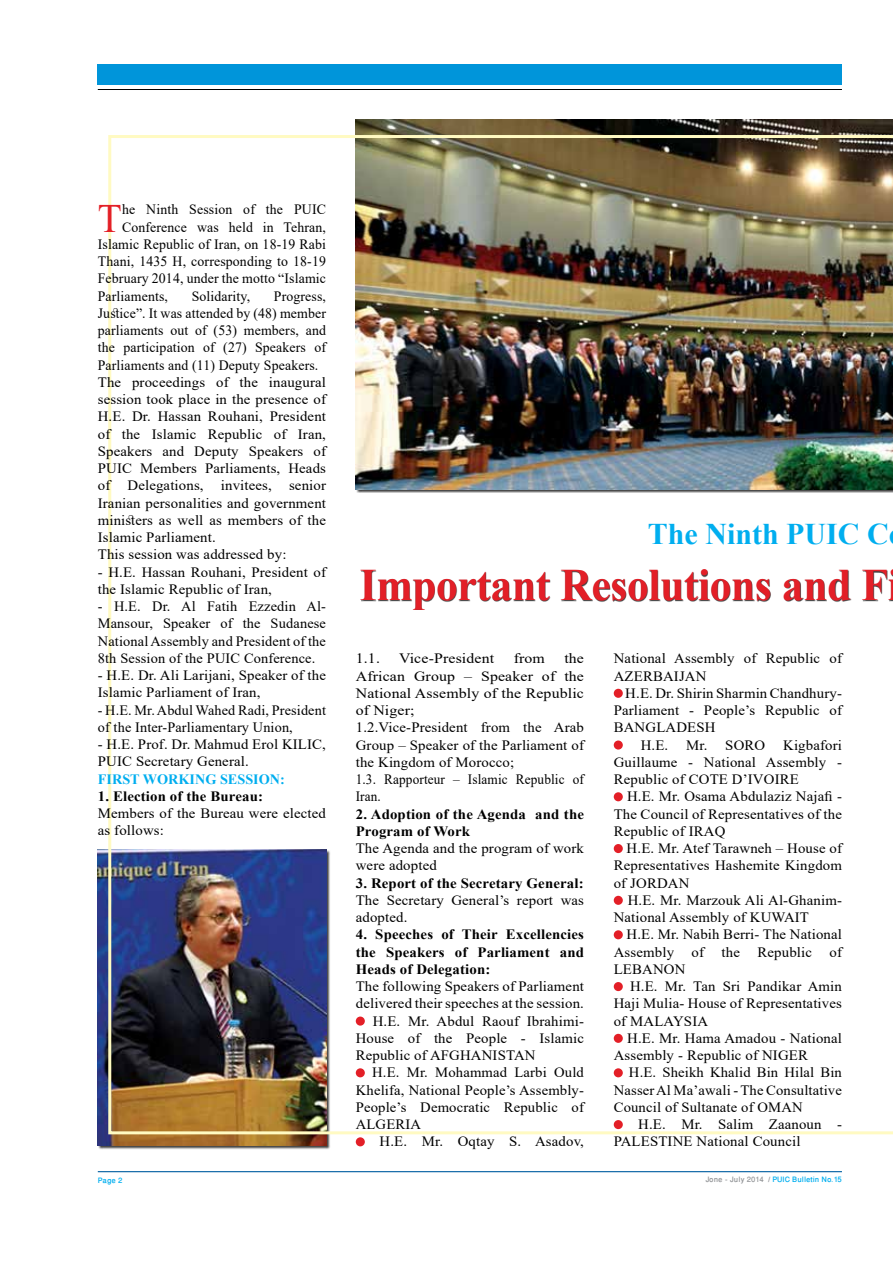
<style>
.page{position:relative;width:893px;height:1263px;background:#fff}
.page>*{position:absolute;margin:0;border:0;box-sizing:border-box;transform-origin:0 0}
.t1{font:700 45px "Times New Roman";letter-spacing:-.01em;color:#e31f27}
.t2{font:40.35px "Times New Roman";color:#e31f27}
.t3{font:700 30px "Times New Roman";color:#00aeef}
.t4{font:14.25px/17.2px "Times New Roman";letter-spacing:.01em;color:#000;scale:1.04 1}
.t5{font:14.25px/17.2px "Times New Roman";letter-spacing:.01em;color:#000}
.t6{font:14.25px/17.2px "Times New Roman";letter-spacing:.01em;color:#000;scale:1.11 1}
.t7{font:700 14.25px/17.2px "Times New Roman";letter-spacing:.01em;color:#000;scale:1.04 1}
.t8{font:700 14.25px "Times New Roman";color:#00aeef}
.t9{font:500 10.5px "Win Soft Pro";color:#00aeef}
.s1{color:#939598}
</style>
<div class="page">
<hr style="left:98px;top:1171px;width:744px;height:1px;background:#005ea1">
<hr style="left:98px;top:89px;width:744px;height:1px;background:#000">
<div style="left:98px;top:64px;width:744px;height:21px;background:#0095da"></div>
<img style="left:356px;top:119px;width:537px;height:16px">
<img style="left:98px;top:850px;width:228px;height:295px">
<img style="left:108px;top:135px;width:785px;height:999px">
<div style="left:361px;top:570px;width:532px;height:40px;background:#000;opacity:.75"></div>
<div style="left:356px;top:1016px;width:9px;height:9px;background:#e31f27;border-radius:50%"></div>
<div style="left:356px;top:1068px;width:9px;height:9px;background:#e31f27;border-radius:50%"></div>
<div style="left:356px;top:1137px;width:9px;height:9px;background:#e31f27;border-radius:50%"></div>
<div style="left:614px;top:689px;width:9px;height:9px;background:#e31f27;border-radius:50%"></div>
<div style="left:614px;top:740px;width:9px;height:9px;background:#e31f27;border-radius:50%"></div>
<div style="left:614px;top:792px;width:9px;height:9px;background:#e31f27;border-radius:50%"></div>
<div style="left:614px;top:844px;width:9px;height:9px;background:#e31f27;border-radius:50%"></div>
<div style="left:614px;top:896px;width:9px;height:9px;background:#e31f27;border-radius:50%"></div>
<div style="left:614px;top:930px;width:9px;height:9px;background:#e31f27;border-radius:50%"></div>
<div style="left:614px;top:982px;width:9px;height:9px;background:#e31f27;border-radius:50%"></div>
<div style="left:614px;top:1034px;width:9px;height:9px;background:#e31f27;border-radius:50%"></div>
<div style="left:614px;top:1068px;width:9px;height:9px;background:#e31f27;border-radius:50%"></div>
<div style="left:614px;top:1120px;width:9px;height:9px;background:#e31f27;border-radius:50%"></div>
<h2 class="t2" style="left:98px;top:190px;width:25px">T</h2>
<p class="t5" style="left:122px;top:200px;width:205px">he Ninth Session of the PUIC</p>
<p class="t5" style="left:122px;top:218px;width:205px">Conference was held in Tehran,</p>
<p class="t5" style="left:98px;top:235px;width:230px">Islamic Republic of Iran, on 18-19 Rabi</p>
<p class="t5" style="left:98px;top:252px;width:230px">Thani, 1435 H, corresponding to 18-19</p>
<p class="t5" style="left:98px;top:269px;width:230px">February 2014, under the motto “Islamic</p>
<p class="t5" style="left:98px;top:287px;width:72px">Parliaments,</p>
<p class="t5" style="left:192px;top:287px;width:60px">Solidarity,</p>
<p class="t5" style="left:98px;top:287px;width:230px;text-indent:176px">Progress,<br>Justice”. It was attended by (48) member parliaments out of (53) members, and the participation of (27) Speakers of<br>Parliaments and (11) Deputy Speakers.<br>The proceedings of the inaugural session took place in the presence of<br>H.E. Dr. Hassan Rouhani, President of the Islamic Republic of Iran,<br>Speakers and Deputy Speakers of<br>PUIC Members Parliaments, Heads of Delegations, invitees, senior<br>Iranian personalities and government ministers as well as members of the<br>Islamic Parliament.<br>This session was addressed by:</p>
<p class="t4" style="left:98px;top:563px;width:221px">- H.E. Hassan Rouhani, President of the Islamic Republic of Iran,</p>
<p class="t5" style="left:98px;top:597px;width:230px;text-align:justify">- H.E. Dr. Al Fatih Ezzedin Al-Mansour, Speaker of the Sudanese National Assembly and President of the 8th Session of the PUIC Conference.</p>
<p class="t4" style="left:98px;top:666px;width:221px">- H.E. Dr. Ali Larijani, Speaker of the<br>Islamic Parliament of Iran,</p>
<p class="t5" style="left:98px;top:701px;width:230px">- H.E. Mr. Abdul Wahed Radi, President of the Inter-Parliamentary Union,</p>
<p class="t4" style="left:98px;top:735px;width:221px">- H.E. Prof. Dr. Mahmud Erol KILIC,<br>PUIC Secretary General.</p>
<p class="t8" style="left:98px;top:768px;width:189px">FIRST WORKING SESSION:</p>
<p class="t7" style="left:98px;top:787px;width:160px">1. Election of the Bureau:</p>
<p class="t4" style="left:98px;top:804px;width:221px">Members of the Bureau were elected as follows:</p>
<h3 class="t3" style="left:648px;top:512px;width:242px">The Ninth PUIC C</h3>
<h1 class="t1" style="left:360px;top:552px;width:530px">Important Resolutions and F</h1>
<p class="t6" style="left:356px;top:649px;width:207px;text-indent:209px">the<br>African Group – Speaker of the<br>National Assembly of the Republic of Niger;<br>1.2.Vice-President from the Arab<br>Group – Speaker of the Parliament of the Kingdom of Morocco;<br>1.3. Rapporteur – Islamic Republic of<br>Iran.</p>
<p class="t7" style="left:356px;top:805px;width:221px">2. Adoption of the Agenda and the<br>Program of Work</p>
<p class="t4" style="left:356px;top:839px;width:221px">The Agenda and the program of work were adopted</p>
<p class="t7" style="left:356px;top:874px;width:221px">3. Report of the Secretary General:</p>
<p class="t4" style="left:356px;top:891px;width:221px">The Secretary General’s report was adopted.</p>
<p class="t7" style="left:356px;top:925px;width:221px;text-align:justify">4. Speeches of Their Excellencies the Speakers of Parliament and Heads of Delegation:</p>
<p class="t4" style="left:356px;top:977px;width:221px">The following Speakers of Parliament</p>
<p class="t4" style="left:356px;top:994px;width:221px">delivered their speeches at the session.</p>
<p class="t4" style="left:373px;top:1012px;width:205px">H.E. Mr. Abdul Raouf Ibrahimi-</p>
<p class="t4" style="left:356px;top:1029px;width:221px">House of the People - Islamic</p>
<p class="t4" style="left:356px;top:1046px;width:174px">Republic of AFGHANISTAN</p>
<p class="t5" style="left:372px;top:1063px;width:213px">H.E. Mr. Mohammad Larbi Ould</p>
<p class="t5" style="left:356px;top:1081px;width:230px">Khelifa, National People’s Assembly-</p>
<p class="t5" style="left:356px;top:1098px;width:230px">People’s Democratic Republic of</p>
<p class="t5" style="left:356px;top:1115px;width:67px">ALGERIA</p>
<p class="t4" style="left:379px;top:1132px;width:198px">H.E. Mr. Oqtay S. Asadov,</p>
<p class="t6" style="left:356px;top:649px;width:23px">1.1.</p>
<p class="t6" style="left:399px;top:649px;width:87px">Vice-President</p>
<p class="t6" style="left:514px;top:649px;width:30px">from</p>
<p class="t4" style="left:614px;top:649px;width:221px">National Assembly of Republic of<br>AZERBAIJAN</p>
<p class="t4" style="left:625px;top:684px;width:210px">H.E. Dr. Shirin Sharmin Chandhury-</p>
<p class="t4" style="left:614px;top:701px;width:221px">Parliament - People’s Republic of</p>
<p class="t4" style="left:614px;top:718px;width:99px">BANGLADESH</p>
<p class="t4" style="left:641px;top:736px;width:28px">H.E.</p>
<p class="t4" style="left:686px;top:736px;width:78px">Mr. SORO</p>
<p class="t4" style="left:614px;top:736px;width:221px;text-align:justify;text-indent:169px">Kigbafori Guillaume - National Assembly - Republic of COTE D’IVOIRE</p>
<p class="t4" style="left:614px;top:787px;width:221px;text-align:justify;text-indent:13px">H.E. Mr. Osama Abdulaziz Najafi - The Council of Representatives of the Republic of IRAQ</p>
<p class="t4" style="left:614px;top:839px;width:221px;text-align:justify;text-indent:13px">H.E. Mr. Atef Tarawneh – House of Representatives Hashemite Kingdom of JORDAN</p>
<p class="t4" style="left:614px;top:891px;width:221px;text-indent:14px">H.E. Mr. Marzouk Ali Al-Ghanim-<br>National Assembly of KUWAIT</p>
<p class="t4" style="left:614px;top:925px;width:221px;text-align:justify;text-indent:13px">H.E. Mr. Nabih Berri- The National Assembly of the Republic of LEBANON</p>
<p class="t4" style="left:614px;top:977px;width:221px;text-align:justify;text-indent:16px">H.E. Mr. Tan Sri Pandikar Amin Haji Mulia- House of Representatives of MALAYSIA</p>
<p class="t4" style="left:614px;top:1029px;width:221px;text-indent:13px">H.E. Mr. Hama Amadou - National<br>Assembly - Republic of NIGER</p>
<p class="t5" style="left:614px;top:1063px;width:230px;text-align:justify;text-indent:15px">H.E. Sheikh Khalid Bin Hilal Bin Nasser Al Ma’awali - The Consultative Council of Sultanate of OMAN</p>
<p class="t4" style="left:614px;top:1115px;width:221px;text-indent:25px">H.E. Mr. Salim Zaanoun -<br>PALESTINE National Council</p>
<p class="t9" style="left:98px;top:1172px;width:26px">Page 2</p>
<p class="t9" style="left:705px;top:1172px;width:138px"><span class="s1">Jone - July 2014 /</span> PUIC Bulletin No.15</p>
</div>
